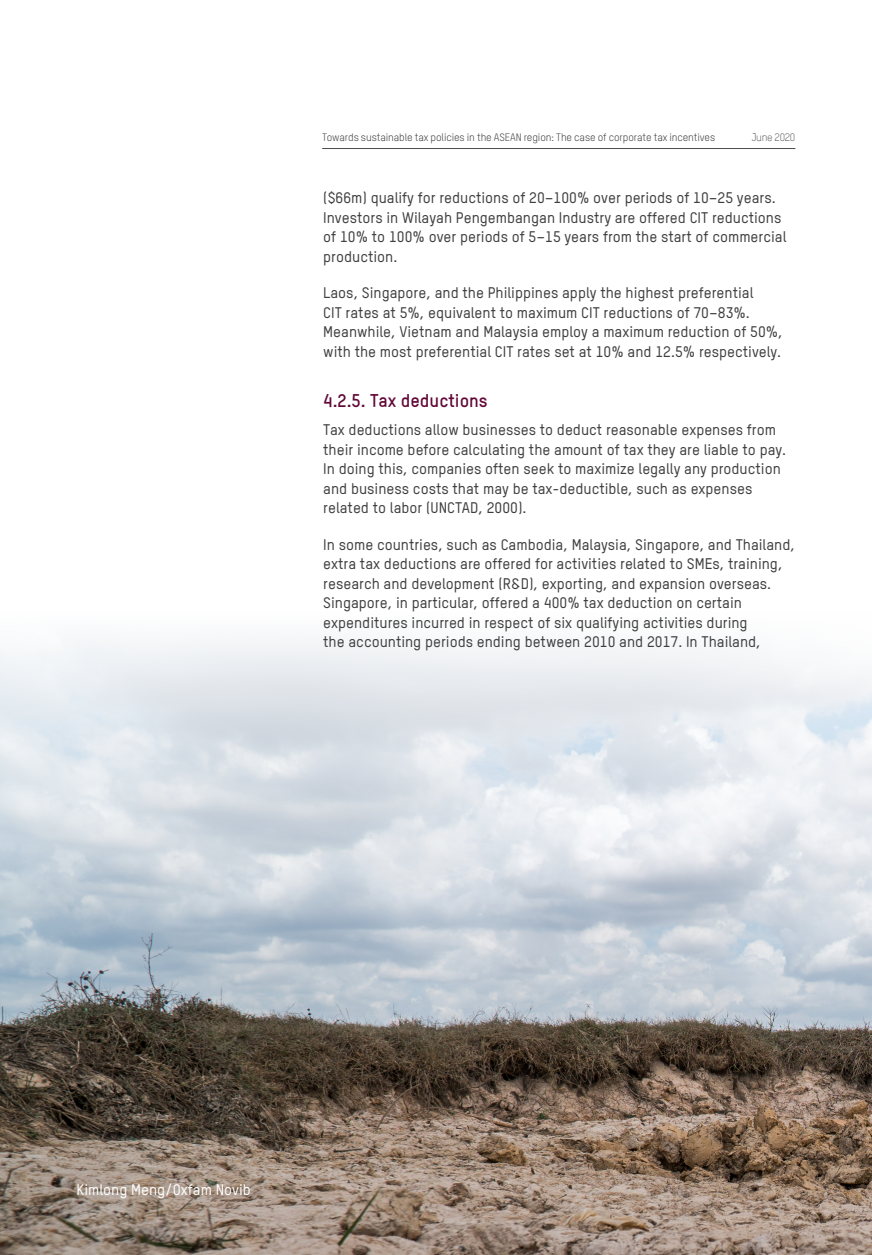
<style>
.page{position:relative;width:872px;height:1255px;background:#fff}
.page>*{position:absolute;margin:0;border:0;box-sizing:border-box;transform-origin:0 0}
.Heading_3{font:700 18px "Oxfam TSTARPRO";color:#620837}
.Body{font:500 15px/19.5px "Oxfam TSTARPRO";color:#3e3e3f}
.Body-2{font:500 15px "Oxfam TSTARPRO";color:#fff}
.t1{font:10.5px "Oxfam TSTARPRO";letter-spacing:-.01em;color:#3e3e3f}
.t2{font:300 10.5px "Oxfam TSTARPRO";letter-spacing:-.03em;color:#3e3e3f}
</style>
<div class="page">
<hr style="left:322px;top:148px;width:473px;height:1px;background:#4b4c4d">
<img style="left:0;top:639px;width:872px;height:615px">
<p class="t1" style="left:322px;top:130px;width:394px">Towards sustainable tax policies in the ASEAN region: The case of corporate tax incentives</p>
<p class="t2" style="left:752px;top:130px;width:45px">June 2020</p>
<p class="Body" style="left:323px;top:187px;width:464px">($66m) qualify for reductions of 20–100% over periods of 10–25 years.<br>Investors in Wilayah Pengembangan Industry are offered CIT reductions of 10% to 100% over periods of 5–15 years from the start of commercial production.</p>
<p class="Body" style="left:323px;top:282px;width:461px">Laos, Singapore, and the Philippines apply the highest preferential<br>CIT rates at 5%, equivalent to maximum CIT reductions of 70–83%.<br>Meanwhile, Vietnam and Malaysia employ a maximum reduction of 50%, with the most preferential CIT rates set at 10% and 12.5% respectively.</p>
<p class="Heading_3" style="left:323px;top:387px;width:166px">4.2.5. Tax deductions</p>
<p class="Body" style="left:323px;top:419px;width:464px">Tax deductions allow businesses to deduct reasonable expenses from their income before calculating the amount of tax they are liable to pay.<br>In doing this, companies often seek to maximize legally any production and business costs that may be tax-deductible, such as expenses related to labor (UNCTAD, 2000).</p>
<p class="Body" style="left:323px;top:533px;width:473px">In some countries, such as Cambodia, Malaysia, Singapore, and Thailand, extra tax deductions are offered for activities related to SMEs, training, research and development (R&amp;D), exporting, and expansion overseas.<br>Singapore, in particular, offered a 400% tax deduction on certain expenditures incurred in respect of six qualifying activities during<br>the accounting periods ending between 2010 and 2017. In Thailand,</p>
<p class="Body-2" style="left:77px;top:1178px;width:176px">Kimlong Meng/Oxfam Novib</p>
</div>
